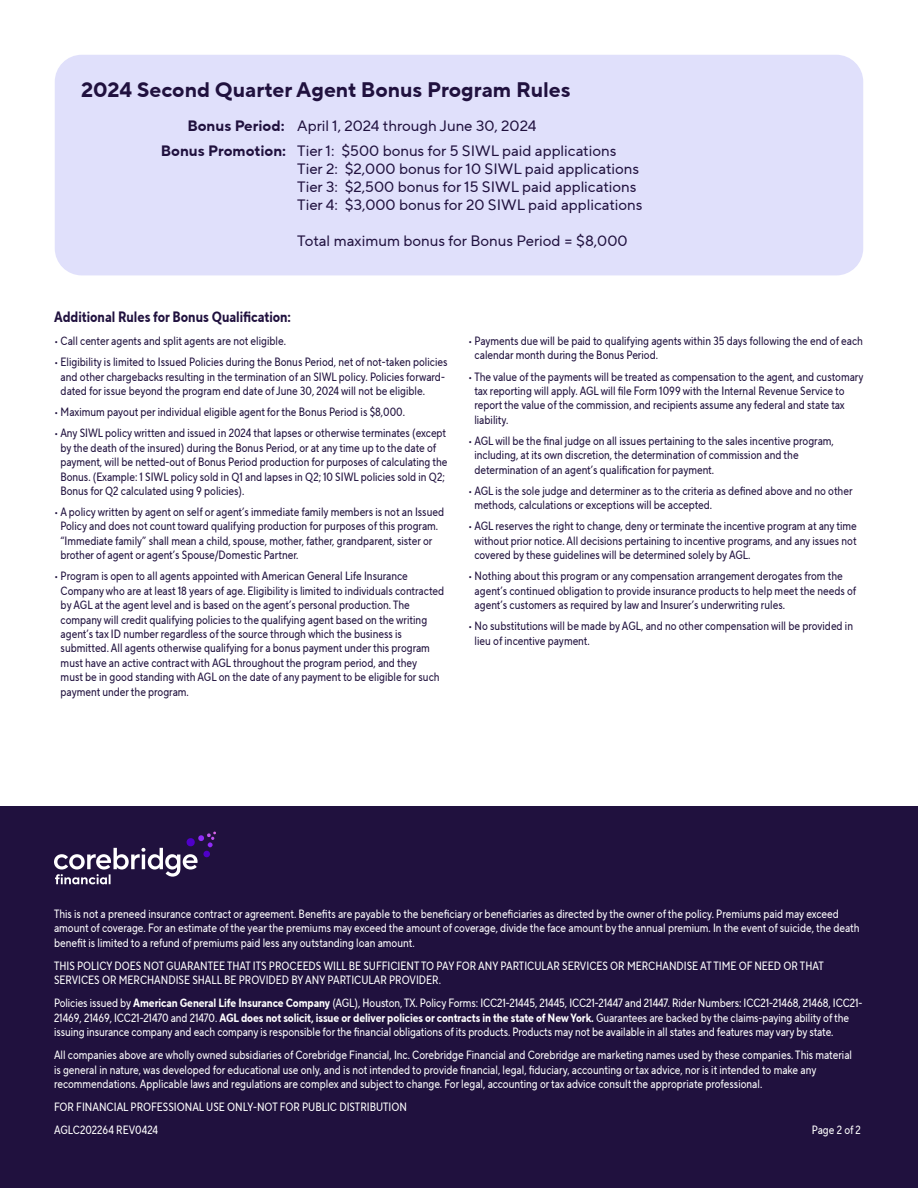
<style>
.page{position:relative;width:918px;height:1188px;background:#fff}
.page>*{position:absolute;margin:0;border:0;box-sizing:border-box;transform-origin:0 0}
.t1{font:700 21px "TT Norms Pro";color:#20113e}
.t2{font:15px "TT Norms Pro";color:#20113e}
.t3{font:700 15px "TT Norms Pro Cond";color:#20113e}
.t4{font:12px/14.4px "TT Norms Pro Cond";color:#20113e}
.t5{font:12px/14.4px "TT Norms Pro Cond";color:#fff}
.s1{font-weight:700}
</style>
<div class="page">
<div style="left:55px;top:55px;width:808px;height:220px;background:#e0e0fb;border-radius:27px"></div>
<div style="left:0;top:807px;width:918px;height:381px;background:#20113e"></div>
<svg style="left:54px;top:831px;width:162px;height:53px"></svg>
<div style="left:203px;top:851px;width:7px;height:6px;background:#4f00c9;border-radius:50%"></div>
<p class="t1" style="left:81px;top:74px;width:491px">2024 Second Quarter Agent Bonus Program Rules</p>
<p class="t2" style="left:187px;top:115px;width:351px"><span class="s1">Bonus Period:</span> April 1, 2024 through June 30, 2024</p>
<p class="t2" style="left:161px;top:140px;width:457px"><span class="s1">Bonus Promotion:</span> Tier 1: $500 bonus for 5 SIWL paid applications</p>
<p class="t2" style="left:297px;top:158px;width:343px">Tier 2: $2,000 bonus for 10 SIWL paid applications</p>
<p class="t2" style="left:297px;top:176px;width:341px">Tier 3: $2,500 bonus for 15 SIWL paid applications</p>
<p class="t2" style="left:297px;top:194px;width:347px">Tier 4: $3,000 bonus for 20 SIWL paid applications</p>
<p class="t2" style="left:297px;top:230px;width:332px">Total maximum bonus for Bonus Period = $8,000</p>
<p class="t3" style="left:54px;top:306px;width:239px">Additional Rules for Bonus Qualification:</p>
<p class="t4" style="left:54px;top:334px;width:233px">• Call center agents and split agents are not eligible.</p>
<p class="t4" style="left:61px;top:355px;width:388px;text-indent:-7px">• Eligibility is limited to Issued Policies during the Bonus Period, net of not-taken policies and other chargebacks resulting in the termination of an SIWL policy. Policies forward&shy;dated for issue beyond the program end date of June 30, 2024 will not be eligible.</p>
<p class="t4" style="left:54px;top:405px;width:353px">• Maximum payout per individual eligible agent for the Bonus Period is $8,000.</p>
<p class="t4" style="left:60px;top:426px;width:389px;text-indent:-6px">• Any SIWL policy written and issued in 2024 that lapses or otherwise terminates (except by the death of the insured) during the Bonus Period, or at any time up to the date of payment, will be netted-out of Bonus Period production for purposes of calculating the Bonus. (Example: 1 SIWL policy sold in Q1 and lapses in Q2; 10 SIWL policies sold in Q2; Bonus for Q2 calculated using 9 policies).</p>
<p class="t4" style="left:60px;top:505px;width:385px;text-indent:-6px">• A policy written by agent on self or agent’s immediate family members is not an Issued Policy and does not count toward qualifying production for purposes of this program. “Immediate family” shall mean a child, spouse, mother, father, grandparent, sister or brother of agent or agent’s Spouse/Domestic Partner.</p>
<p class="t4" style="left:61px;top:569px;width:385px;text-indent:-7px">• Program is open to all agents appointed with American General Life Insurance Company who are at least 18 years of age. Eligibility is limited to individuals contracted by AGL at the agent level and is based on the agent’s personal production. The company will credit qualifying policies to the qualifying agent based on the writing agent’s tax ID number regardless of the source through which the business is submitted. All agents otherwise qualifying for a bonus payment under this program must have an active contract with AGL throughout the program period, and they<br>must be in good standing with AGL on the date of any payment to be eligible for such payment under the program.</p>
<p class="t4" style="left:475px;top:334px;width:390px;text-indent:-7px">• Payments due will be paid to qualifying agents within 35 days following the end of each calendar month during the Bonus Period.</p>
<p class="t4" style="left:474px;top:369px;width:391px;text-indent:-6px">• The value of the payments will be treated as compensation to the agent, and customary tax reporting will apply. AGL will file Form 1099 with the Internal Revenue Service to report the value of the commission, and recipients assume any federal and state tax liability.</p>
<p class="t4" style="left:474px;top:434px;width:361px;text-indent:-6px">• AGL will be the final judge on all issues pertaining to the sales incentive program, including, at its own discretion, the determination of commission and the determination of an agent’s qualification for payment.</p>
<p class="t4" style="left:474px;top:484px;width:380px;text-indent:-6px">• AGL is the sole judge and determiner as to the criteria as defined above and no other methods, calculations or exceptions will be accepted.</p>
<p class="t4" style="left:474px;top:519px;width:384px;text-align:justify;text-indent:-6px">• AGL reserves the right to change, deny or terminate the incentive program at any time without prior notice. All decisions pertaining to incentive programs, and any issues not covered by these guidelines will be determined solely by AGL.</p>
<p class="t4" style="left:475px;top:569px;width:383px;text-indent:-7px">• Nothing about this program or any compensation arrangement derogates from the agent’s continued obligation to provide insurance products to help meet the needs of agent’s customers as required by law and Insurer’s underwriting rules.</p>
<p class="t4" style="left:475px;top:619px;width:380px;text-indent:-7px">• No substitutions will be made by AGL, and no other compensation will be provided in lieu of incentive payment.</p>
<p class="t5" style="left:54px;top:907px;width:807px">This is not a preneed insurance contract or agreement. Benefits are payable to the beneficiary or beneficiaries as directed by the owner of the policy. Premiums paid may exceed amount of coverage. For an estimate of the year the premiums may exceed the amount of coverage, divide the face amount by the annual premium. In the event of suicide, the death benefit is limited to a refund of premiums paid less any outstanding loan amount.</p>
<p class="t5" style="left:54px;top:958px;width:771px">THIS POLICY DOES NOT GUARANTEE THAT ITS PROCEEDS WILL BE SUFFICIENT TO PAY FOR ANY PARTICULAR SERVICES OR MERCHANDISE AT TIME OF NEED OR THAT<br>SERVICES OR MERCHANDISE SHALL BE PROVIDED BY ANY PARTICULAR PROVIDER.</p>
<p class="t5" style="left:54px;top:996px;width:810px">Policies issued by <span class="s1">American General Life Insurance Company</span> (AGL), Houston, TX. Policy Forms: ICC21-21445, 21445, ICC21-21447 and 21447. Rider Numbers: ICC21-21468, 21468, ICC21-<br>21469, 21469, ICC21-21470 and 21470. <span class="s1">AGL does not solicit, issue or deliver policies or contracts in the state of New York.</span> Guarantees are backed by the claims-paying ability of the issuing insurance company and each company is responsible for the financial obligations of its products. Products may not be available in all states and features may vary by state.</p>
<p class="t5" style="left:54px;top:1048px;width:800px">All companies above are wholly owned subsidiaries of Corebridge Financial, Inc. Corebridge Financial and Corebridge are marketing names used by these companies. This material is general in nature, was developed for educational use only, and is not intended to provide financial, legal, fiduciary, accounting or tax advice, nor is it intended to make any recommendations. Applicable laws and regulations are complex and subject to change. For legal, accounting or tax advice consult the appropriate professional.</p>
<p class="t5" style="left:54px;top:1100px;width:354px">FOR FINANCIAL PROFESSIONAL USE ONLY-NOT FOR PUBLIC DISTRIBUTION</p>
<p class="t5" style="left:54px;top:1123px;width:106px">AGLC202264 REV0424</p>
<p class="t5" style="left:812px;top:1123px;width:51px">Page 2 of 2</p>
</div>
